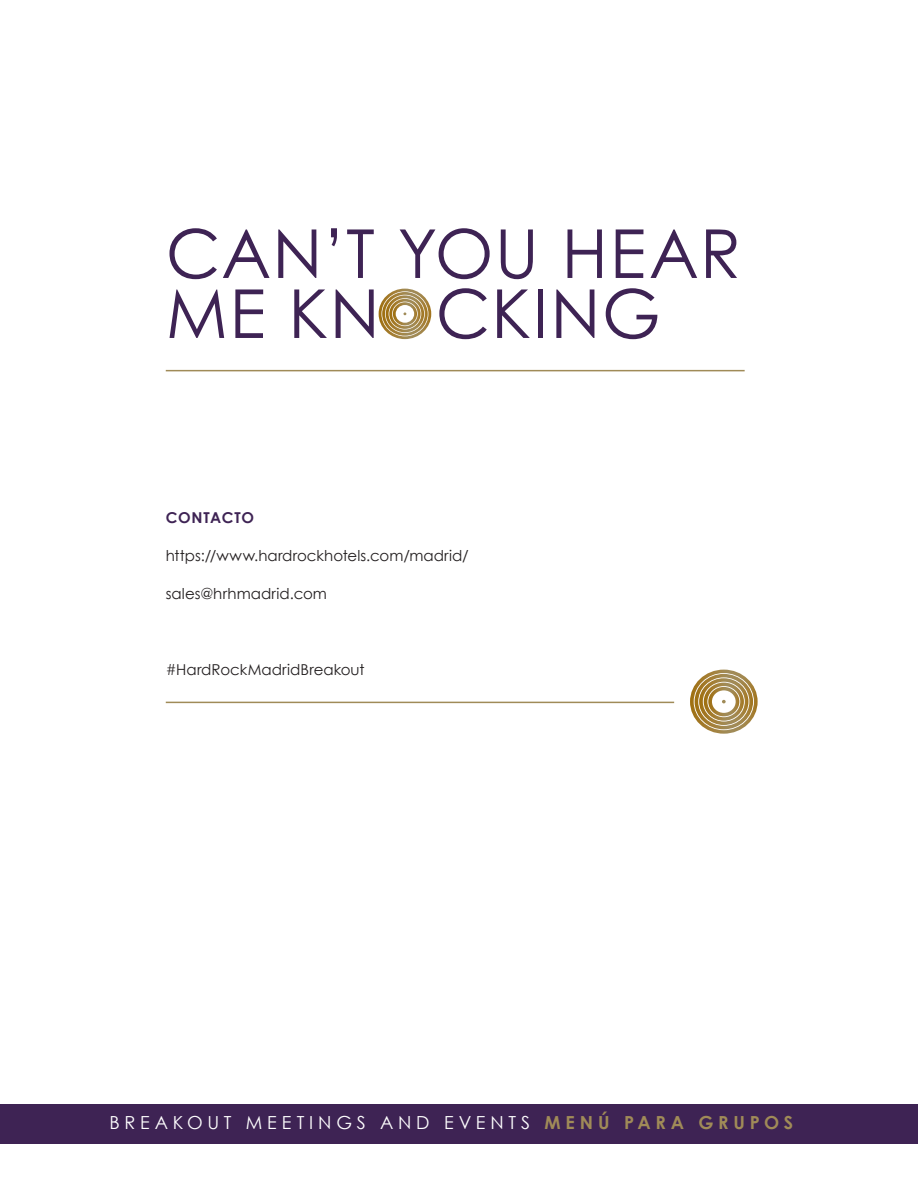
<style>
.page{position:relative;width:918px;height:1188px;background:#fff}
.page>*{position:absolute;margin:0;border:0;box-sizing:border-box;transform-origin:0 0}
.t1{font:67.5px/60px "Century Gothic";letter-spacing:.02em;color:#3e2354}
.t2{font:18px "Century Gothic";letter-spacing:.265em;color:#fff}
.t3{font:15px "Century Gothic";letter-spacing:.005em;color:#231f20}
.t4{font:700 15px "Century Gothic";letter-spacing:.045em;color:#3e2354}
.s1{font-weight:700;color:#a08b58}
</style>
<div class="page">
<div style="left:0;top:1104px;width:918px;height:39px;background:#3e2354"></div>
<svg style="left:379px;top:289px;width:52px;height:50px"></svg>
<hr style="left:166px;top:370px;width:579px;height:1px;background:#a08b58">
<svg style="left:690px;top:670px;width:68px;height:64px"></svg>
<hr style="left:166px;top:702px;width:508px;height:1px;background:#a08b58">
<h1 class="t1" style="left:166px;top:223px;width:577px">CAN’T YOU HEAR<br>ME KN CKING</h1>
<p class="t4" style="left:166px;top:508px;width:90px">CONTACTO</p>
<p class="t3" style="left:166px;top:546px;width:304px">https://www.hardrockhotels.com/madrid/</p>
<p class="t3" style="left:166px;top:584px;width:163px">sales@hrhmadrid.com</p>
<p class="t3" style="left:166px;top:661px;width:200px">#HardRockMadridBreakout</p>
<p class="t2" style="left:109px;top:1111px;width:685px">BREAKOUT MEETINGS AND EVENTS <span class="s1">MENÚ PARA GRUPOS</span></p>
</div>
